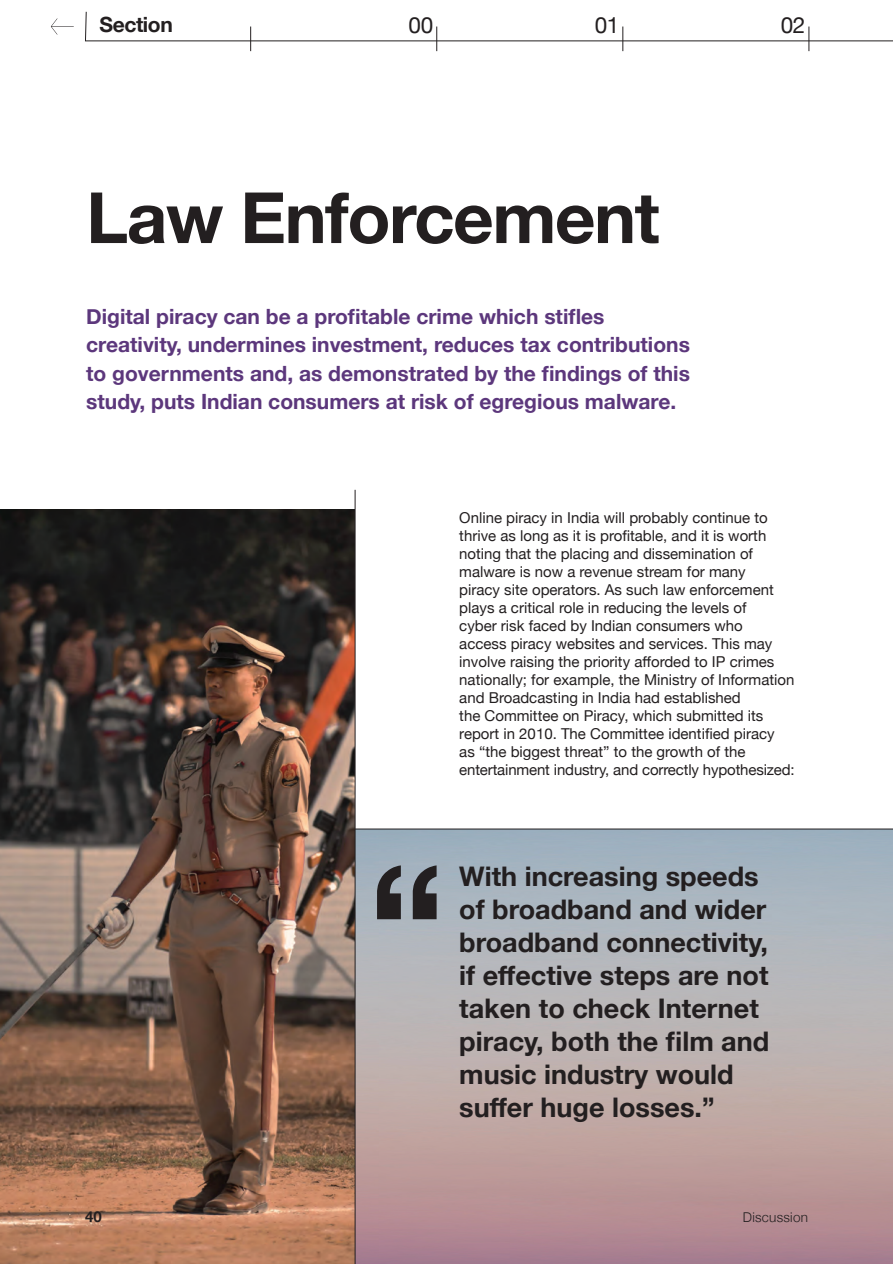
<style>
.page{position:relative;width:893px;height:1264px;background:#fff}
.page>*{position:absolute;margin:0;border:0;box-sizing:border-box;transform-origin:0 0}
.t1{font:700 70.65px "Helvetica Neue";letter-spacing:-.02em;color:#231f20}
.t2{font:700 27px/33px "Helvetica Neue";color:#231f20}
.t3{font:22.5px "Helvetica Neue";color:#231f20}
.t4{font:700 21px/28.5px "Helvetica Neue";color:#5c377c}
.t5{font:700 21px "Helvetica Neue";letter-spacing:-.02em;color:#231f20}
.t6{font:15px/18px "Helvetica Neue";color:#231f20}
.t7{font:700 15px "Helvetica Neue";color:#231f20}
.t8{font:300 13.5px "Helvetica Neue";letter-spacing:.02em;color:#231f20}
</style>
<div class="page">
<img style="left:356px;top:829px;width:537px;height:435px">
<hr style="left:332px;top:828px;width:561px;height:1px;background:#231f20">
<svg style="left:377px;top:865px;width:59px;height:54px;background:#56595e"></svg>
<img style="left:0;top:509px;width:355px;height:755px">
<hr style="left:355px;top:490px;width:1px;height:774px;background:#231f20">
<svg style="left:85px;top:11px;width:808px;height:40px"></svg>
<svg style="left:51px;top:18px;width:23px;height:17px"></svg>
<h3 class="t5" style="left:99px;top:8px;width:75px">Section</h3>
<h3 class="t3" style="left:408px;top:9px;width:26px">00</h3>
<h3 class="t3" style="left:595px;top:9px;width:26px">01</h3>
<h3 class="t3" style="left:781px;top:9px;width:26px">02</h3>
<h1 class="t1" style="left:86px;top:162px;width:575px">Law Enforcement</h1>
<p class="t4" style="left:86px;top:302px;width:605px">Digital piracy can be a profitable crime which stifles creativity, undermines investment, reduces tax contributions to governments and, as demonstrated by the findings of this study, puts Indian consumers at risk of egregious malware.</p>
<p class="t6" style="left:459px;top:510px;width:337px">Online piracy in India will probably continue to thrive as long as it is profitable, and it is worth noting that the placing and dissemination of malware is now a revenue stream for many<br>piracy site operators. As such law enforcement plays a critical role in reducing the levels of<br>cyber risk faced by Indian consumers who<br>access piracy websites and services. This may involve raising the priority afforded to IP crimes nationally; for example, the Ministry of Information and Broadcasting in India had established<br>the Committee on Piracy, which submitted its report in 2010. The Committee identified piracy<br>as “the biggest threat” to the growth of the entertainment industry, and correctly hypothesized:</p>
<h2 class="t2" style="left:459px;top:861px;width:311px">With increasing speeds of broadband and wider broadband connectivity, if effective steps are not taken to check Internet piracy, both the film and music industry would suffer huge losses.”</h2>
<p class="t7" style="left:85px;top:1204px;width:18px">40</p>
<p class="t8" style="left:743px;top:1206px;width:67px">Discussion</p>
</div>
